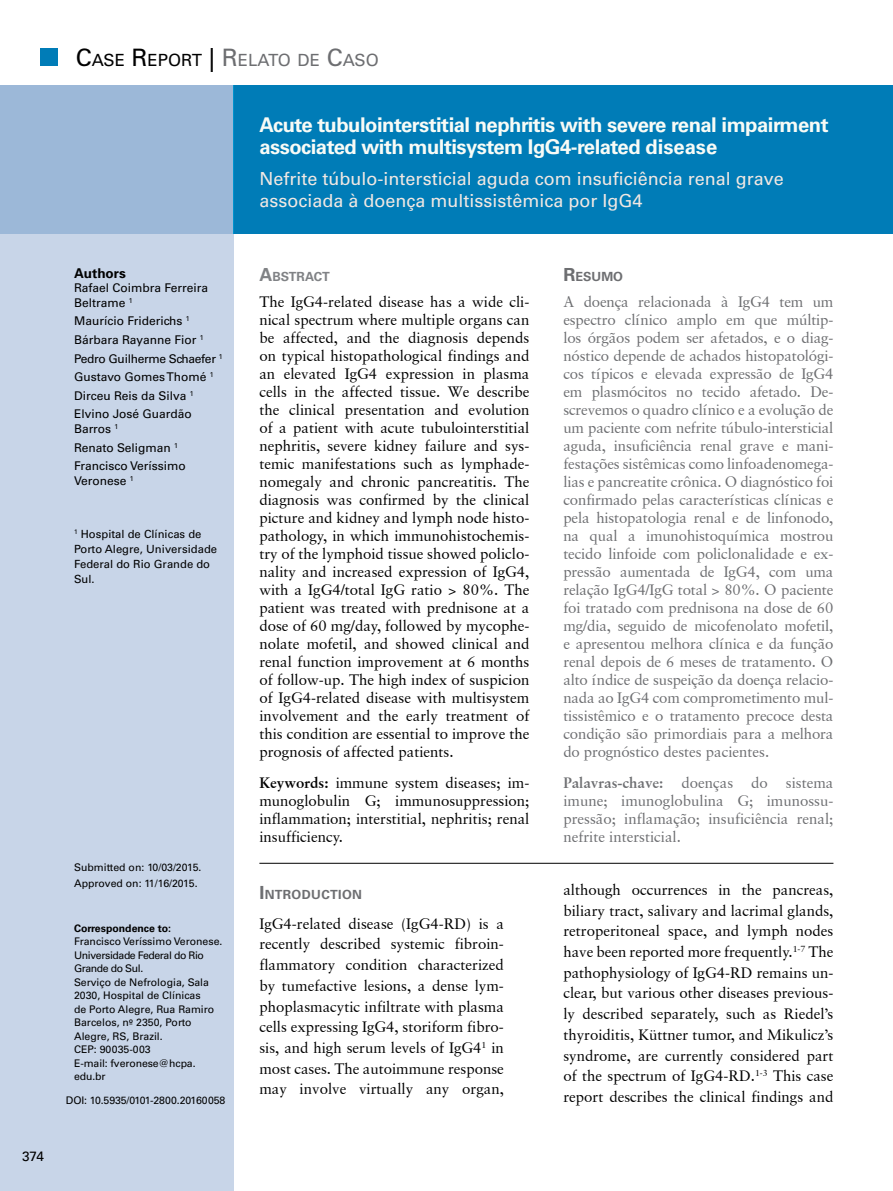
<style>
.page{position:relative;width:893px;height:1191px;background:#fff}
.page>*{position:absolute;margin:0;border:0;box-sizing:border-box;transform-origin:0 0}
.t1{font:700 20.25px/22.5px "Univers LT Std";letter-spacing:-.025em;color:#f8fbf6}
.t2{font:18px/21.6px "Univers LT Std";color:#f1e8e3}
.t3{font:16.8px "Univers LT Std";color:#6d6e71}
.t4{font:15px/18px "Garamond Retrospective S Si";color:#000;text-align:justify}
.t5{font:15px/18px "Garamond Retrospective S Si";color:#6d6e71;text-align:justify}
.t6{font:13.5px "Univers 65 Bold";color:#000}
.t7{font:13.5px "Univers LT Std";color:#000}
.t8{font:700 12.6px "Univers LT Std";letter-spacing:.03em;color:#6d6e71}
.t9{font:700 12.6px "Univers LT Std";color:#808285}
.t10{font:12px/18.6px "Univers LT Std";color:#000}
.t11{font:11.25px/15px "Univers LT Std";color:#000}
.t12{font:10.5px/13.5px "Univers LT Std";color:#000}
.t13{font:700 10.5px "Univers LT Std";color:#000}
.s1{font-size:24px;color:#000}
.s2{color:#000}
.s3{font-size:24px}
.s4{font-family:"Calibri"}
.s5{font-size:18px}
.s6{font-weight:700}
</style>
<div class="page">
<div style="left:0;top:234px;width:234px;height:957px;background:#c8d5e8"></div>
<div style="left:234px;top:85px;width:659px;height:149px;background:#007cb7"></div>
<div style="left:0;top:85px;width:234px;height:149px;background:#9cb8d8"></div>
<div style="left:40px;top:49px;width:17px;height:17px;background:#007cb7"></div>
<hr style="left:259px;top:863px;width:574px;height:1px;background:#000">
<p class="t7" style="left:22px;top:1148px;width:23px">374</p>
<p class="t3" style="left:76px;top:50px;width:305px"><span class="s1">C</span><span class="s2">ASE</span> <span class="s1">R</span><span class="s2">EPORT</span> <span class="s1">|</span> <span class="s3">R</span>ELATO DE <span class="s3">C</span>ASO</p>
<p class="t6" style="left:74px;top:265px;width:53px">Authors</p>
<p class="t10" style="left:74px;top:281px;width:135px;line-height:14.4px">Rafael Coimbra Ferreira<br>Beltrame <sup>1</sup></p>
<p class="t10" style="left:74px;top:312px;width:150px">Maurício Friderichs <sup>1<br></sup>Bárbara Rayanne Fior <sup>1<br></sup>Pedro Guilherme Schaefer <sup>1<br></sup>Gustavo Gomes Thomé <sup>1<br></sup>Dirceu Reis da Silva <sup>1<br></sup>Elvino José Guardão</p>
<p class="t10" style="left:74px;top:419px;width:113px">Barros <sup>1<br></sup>Renato Seligman <sup>1<br></sup>Francisco Veríssimo</p>
<p class="t10" style="left:74px;top:471px;width:61px">Veronese <sup>1</sup></p>
<p class="t11" style="left:74px;top:526px;width:145px"><sup>1</sup> Hospital de Clínicas de<br>Porto Alegre, Universidade<br>Federal do Rio Grande do<br>Sul.</p>
<p class="t12" style="left:74px;top:859px;width:129px;line-height:15.6px">Submitted on: 10/03/2015.<br>Approved on: 11/16/2015.</p>
<p class="t13" style="left:74px;top:922px;width:99px">Correspondence to:</p>
<p class="t12" style="left:74px;top:935px;width:150px">Francisco Veríssimo Veronese.<br>Universidade Federal do Rio<br>Grande do Sul.<br>Serviço de Nefrologia, Sala<br>2030, Hospital de Clínicas<br>de Porto Alegre, Rua Ramiro<br>Barcelos, n<span class="s4">º</span> 2350, Porto<br>Alegre, RS, Brazil.<br>CEP: 90035-003<br>E-mail: fveronese@hcpa. edu.br</p>
<p class="t12" style="left:66px;top:1093px;width:161px">DOI: 10.5935/0101-2800.20160058</p>
<h1 class="t1" style="left:259px;top:113px;width:571px">Acute tubulointerstitial nephritis with severe renal impairment associated with multisystem IgG4-related disease</h1>
<p class="t2" style="left:259px;top:168px;width:526px">Nefrite túbulo-intersticial aguda com insuficiência renal grave associada à doença multissistêmica por IgG4</p>
<p class="t9" style="left:259px;top:269px;width:72px"><span class="s5">A</span>BSTRACT</p>
<p class="t4" style="left:259px;top:293px;width:272px">The IgG4-related disease has a wide cli&shy;nical spectrum where multiple organs can be affected, and the diagnosis depends on typical histopathological findings and an elevated IgG4 expression in plasma cells in the affected tissue. We describe the clinical presentation and evolution of a patient with acute tubulointerstitial nephritis, severe kidney failure and sys&shy;temic manifestations such as lymphade&shy;nomegaly and chronic pancreatitis. The diagnosis was confirmed by the clinical picture and kidney and lymph node histo&shy;pathology, in which immunohistochemis&shy;try of the lymphoid tissue showed policlo&shy;nality and increased expression of IgG4, with a IgG4/total IgG ratio &gt; 80%. The patient was treated with prednisone at a dose of 60 mg/day, followed by mycophe&shy;nolate mofetil, and showed clinical and renal function improvement at 6 months of follow-up. The high index of suspicion of IgG4-related disease with multisystem involvement and the early treatment of this condition are essential to improve the prognosis of affected patients.</p>
<p class="t4" style="left:259px;top:773px;width:272px"><span class="s6">Keywords:</span> immune system diseases; im&shy;munoglobulin G; immunosuppression; inflammation; interstitial, nephritis; renal insufficiency.</p>
<p class="t8" style="left:259px;top:887px;width:104px"><span class="s5">I</span>NTRODUCTION</p>
<p class="t4" style="left:259px;top:913px;width:246px;line-height:20.7px">IgG4-related disease (IgG4-RD) is a recently described systemic fibroin&shy;flammatory condition characterized by tumefactive lesions, a dense lym&shy;phoplasmacytic infiltrate with plasma cells expressing IgG4, storiform fibro&shy;sis, and high serum levels of IgG4<sup>1</sup> in most cases. The autoimmune response may involve virtually any organ,</p>
<p class="t8" style="left:563px;top:269px;width:61px"><span class="s5">R</span>ESUMO</p>
<p class="t5" style="left:563px;top:293px;width:272px">A doença relacionada à IgG4 tem um espectro clínico amplo em que múltip&shy;los órgãos podem ser afetados, e o diag&shy;nóstico depende de achados histopatológi&shy;cos típicos e elevada expressão de IgG4 em plasmócitos no tecido afetado. De&shy;screvemos o quadro clínico e a evolução de um paciente com nefrite túbulo-intersticial aguda, insuficiência renal grave e mani&shy;festações sistêmicas como linfoadenomega&shy;lias e pancreatite crônica. O diagnóstico foi confirmado pelas características clínicas e pela histopatologia renal e de linfonodo, na qual a imunohistoquímica mostrou tecido linfoide com policlonalidade e ex&shy;pressão aumentada de IgG4, com uma relação IgG4/IgG total &gt; 80%. O paciente foi tratado com prednisona na dose de 60 mg/dia, seguido de micofenolato mofetil, e apresentou melhora clínica e da função renal depois de 6 meses de tratamento. O alto índice de suspeição da doença relacio&shy;nada ao IgG4 com comprometimento mul&shy;tissistêmico e o tratamento precoce desta condição são primordiais para a melhora do prognóstico destes pacientes.</p>
<p class="t5" style="left:563px;top:773px;width:272px"><span class="s6">Palavras-chave:</span> doenças do sistema imune; imunoglobulina G; imunossu&shy;pressão; inflamação; insuficiência renal; nefrite intersticial.</p>
<p class="t4" style="left:563px;top:879px;width:272px;line-height:20.7px">although occurrences in the pancreas, biliary tract, salivary and lacrimal glands, retroperitoneal space, and lymph nodes have been reported more frequently.<sup>1-7</sup> The pathophysiology of IgG4-RD remains un&shy;clear, but various other diseases previous&shy;ly described separately, such as Riedel’s thyroiditis, Küttner tumor, and Mikulicz’s syndrome, are currently considered part of the spectrum of IgG4-RD.<sup>1-3</sup> This case report describes the clinical findings and</p>
</div>
